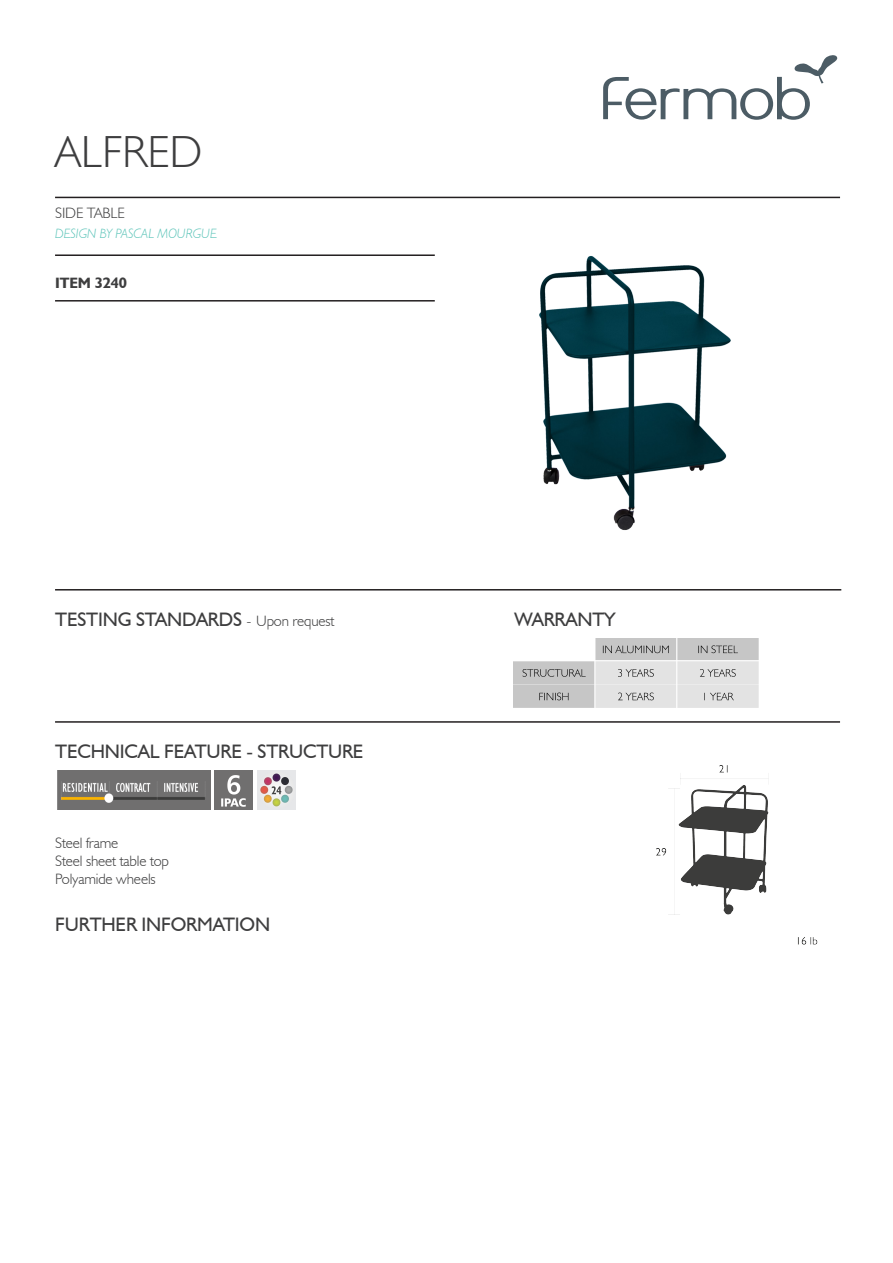
<style>
.page{position:relative;width:893px;height:1263px;background:#fff}
.page>*{position:absolute;margin:0;border:0;box-sizing:border-box;transform-origin:0 0}
.Gamme{font:300 45px "Humanist 521 BT";color:#3e3e3f}
.intitulés{font:19.5px "Humanist 521 BT";letter-spacing:-.01em;color:#3e3e3f}
.texte{font:300 15px "Humanist 521 BT";letter-spacing:-.01em;color:#3e3e3f}
.Genre{font:300 15px "Humanist 521 BT";letter-spacing:-.01em;color:#3e3e3f}
.REF{font:700 15px "Humanist 521 BT";letter-spacing:-.01em;color:#3e3e3f}
.Designer{font:italic 300 13.5px "Humanist 521 BT";color:#5fc5ba}
.s1{font-weight:300;font-size:15px}
</style>
<div class="page">
<hr style="left:55px;top:721px;width:785px;height:2px;background:#231f20">
<hr style="left:55px;top:254px;width:380px;height:2px;background:#231f20">
<hr style="left:55px;top:300px;width:380px;height:2px;background:#231f20">
<hr style="left:55px;top:589px;width:786px;height:1px;background:#231f20">
<img style="left:539px;top:256px;width:192px;height:274px">
<img style="left:514px;top:638px;width:245px;height:70px">
<img style="left:57px;top:771px;width:153px;height:38px">
<img style="left:215px;top:771px;width:38px;height:38px">
<img style="left:257px;top:771px;width:38px;height:38px">
<img style="left:656px;top:765px;width:162px;height:180px">
<svg style="left:603px;top:55px;width:235px;height:65px"></svg>
<hr style="left:55px;top:197px;width:785px;height:1px;background:#231f20">
<p class="Gamme" style="left:55px;top:124px;width:149px">ALFRED</p>
<p class="Genre" style="left:55px;top:204px;width:71px">SIDE TABLE</p>
<p class="Designer" style="left:55px;top:225px;width:163px">DESIGN BY PASCAL MOURGUE</p>
<p class="REF" style="left:55px;top:273px;width:73px">ITEM 3240</p>
<p class="intitulés" style="left:55px;top:607px;width:281px">TESTING STANDARDS <span class="s1">- Upon request</span></p>
<p class="intitulés" style="left:515px;top:607px;width:102px">WARRANTY</p>
<p class="intitulés" style="left:55px;top:739px;width:310px">TECHNICAL FEATURE - STRUCTURE</p>
<p class="texte" style="left:55px;top:834px;width:65px">Steel frame</p>
<p class="texte" style="left:55px;top:852px;width:115px">Steel sheet table top</p>
<p class="texte" style="left:55px;top:870px;width:102px">Polyamide wheels</p>
<p class="intitulés" style="left:55px;top:912px;width:216px">FURTHER INFORMATION</p>
</div>
